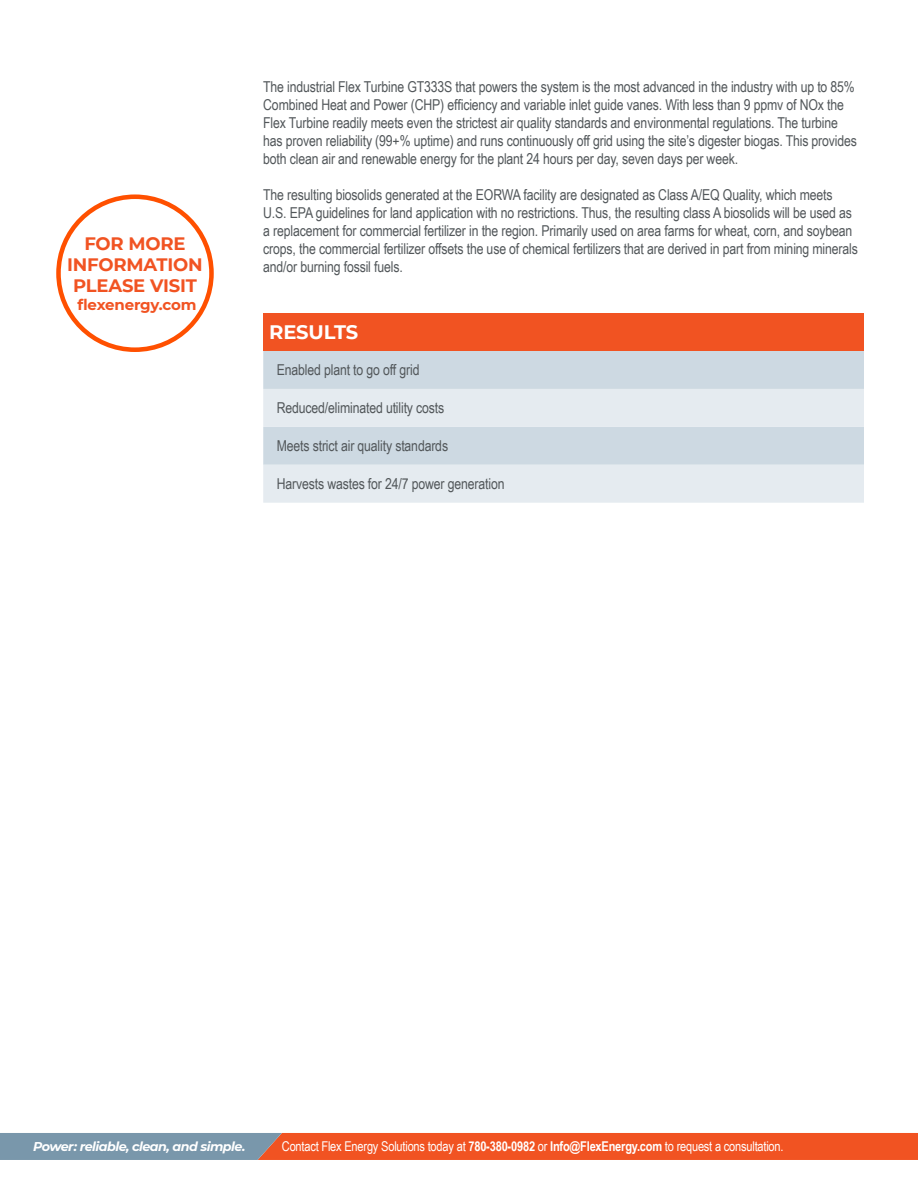
<style>
.page{position:relative;width:918px;height:1188px;background:#fff}
.page>*{position:absolute;margin:0;border:0;box-sizing:border-box;transform-origin:0 0}
.t1{font:700 19.5px "Montserrat";letter-spacing:-.01em;color:#fff}
.t2{font:700 18px/21px "Montserrat";letter-spacing:-.01em;color:#f15322;text-align:center}
.t3{font:15px/18px "Arial Narrow";letter-spacing:-.01em;color:#52575a}
.t4{font:700 15px "Montserrat";letter-spacing:-.01em;color:#f15322}
.t5{font:13.5px "Arial Narrow";letter-spacing:-.015em;color:#fff}
.t6{font:italic 700 12.75px "Montserrat";letter-spacing:-.04em;color:#fff}
.s1{font-weight:700}
</style>
<div class="page">
<svg style="left:0;top:1133px;width:918px;height:27px;background:#cd674a"></svg>
<div style="left:56px;top:194px;width:158px;height:158px;border:5px solid #ff5000;border-radius:50%"></div>
<div style="left:263px;top:314px;width:601px;height:37px;background:#f15322"></div>
<div style="left:263px;top:351px;width:601px;height:38px;background:#cdd9e2"></div>
<svg style="left:263px;top:389px;width:601px;height:114px;background:#dde5eb"></svg>
<p class="t2" style="left:67px;top:232px;width:137px">FOR MORE<br>INFORMATION</p>
<p class="t2" style="left:73px;top:274px;width:125px">PLEASE VISIT</p>
<p class="t4" style="left:77px;top:294px;width:121px">flexenergy.com</p>
<p class="t3" style="left:263px;top:77px;width:595px">The industrial Flex Turbine GT333S that powers the system is the most advanced in the industry with up to 85% Combined Heat and Power (CHP) efficiency and variable inlet guide vanes. With less than 9 ppmv of NOx the Flex Turbine readily meets even the strictest air quality standards and environmental regulations. The turbine has proven reliability (99+% uptime) and runs continuously off grid using the site’s digester biogas. This provides both clean air and renewable energy for the plant 24 hours per day, seven days per week.</p>
<p class="t3" style="left:263px;top:185px;width:596px">The resulting biosolids generated at the EORWA facility are designated as Class A/EQ Quality, which meets U.S. EPA guidelines for land application with no restrictions. Thus, the resulting class A biosolids will be used as a replacement for commercial fertilizer in the region. Primarily used on area farms for wheat, corn, and soybean crops, the commercial fertilizer offsets the use of chemical fertilizers that are derived in part from mining minerals and/or burning fossil fuels.</p>
<p class="t1" style="left:269px;top:318px;width:90px">RESULTS</p>
<p class="t3" style="left:277px;top:361px;width:144px">Enabled plant to go off grid</p>
<p class="t3" style="left:277px;top:399px;width:169px">Reduced/eliminated utility costs</p>
<p class="t3" style="left:277px;top:436px;width:173px">Meets strict air quality standards</p>
<p class="t3" style="left:277px;top:474px;width:229px">Harvests wastes for 24/7 power generation</p>
<p class="t6" style="left:33px;top:1138px;width:214px">Power: reliable, clean, and simple.</p>
<p class="t5" style="left:282px;top:1137px;width:503px">Contact Flex Energy Solutions today at <span class="s1">780-380-0982</span> or <span class="s1">Info@FlexEnergy.com</span> to request a consultation.</p>
</div>
